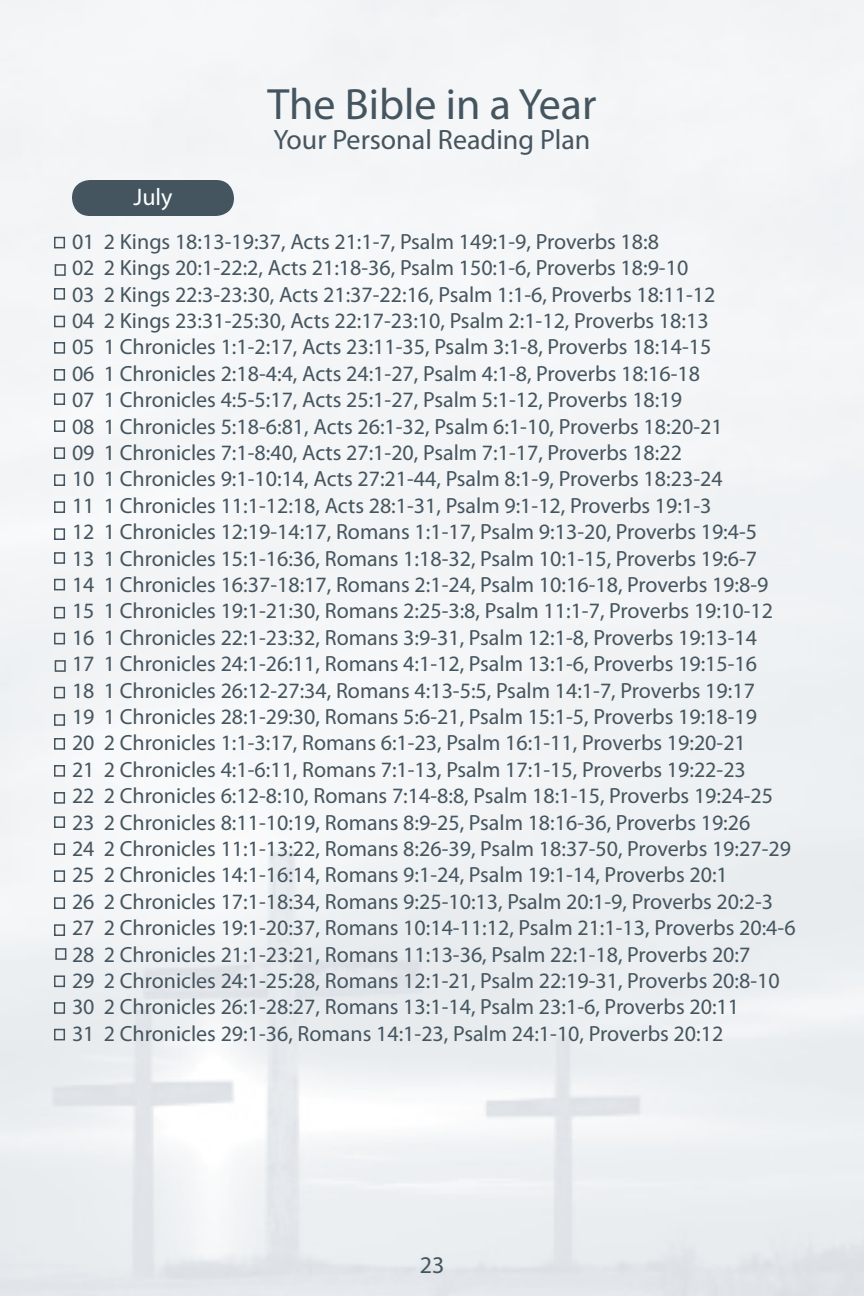
<style>
.page{position:relative;width:864px;height:1296px;background:#fff}
.page>*{position:absolute;margin:0;border:0;box-sizing:border-box;transform-origin:0 0}
.t1{font:44px "Myriad Pro";color:#45555f}
.t2{font:28px "Myriad Pro";color:#45555f}
.t3{font:24px "Myriad Pro";color:#fff}
.t4{font:24px "Myriad Pro";color:#45555f}
.t5{font:22px/26.4px "Myriad Pro";color:#45555f}
</style>
<div class="page">
<div style="left:72px;top:180px;width:162px;height:36px;background:#45555f;border-radius:18px"></div>
<div style="left:54px;top:237px;width:11px;height:11px;border:2px solid #45555f"></div>
<div style="left:54px;top:288px;width:11px;height:12px;border:2px solid #45555f"></div>
<div style="left:55px;top:264px;width:11px;height:12px;border:2px solid #45555f"></div>
<div style="left:54px;top:316px;width:11px;height:11px;border:2px solid #45555f"></div>
<div style="left:54px;top:342px;width:11px;height:12px;border:2px solid #45555f"></div>
<div style="left:54px;top:369px;width:11px;height:12px;border:2px solid #45555f"></div>
<div style="left:54px;top:393px;width:11px;height:12px;border:2px solid #45555f"></div>
<div style="left:54px;top:420px;width:11px;height:12px;border:2px solid #45555f"></div>
<div style="left:54px;top:447px;width:11px;height:12px;border:2px solid #45555f"></div>
<div style="left:54px;top:474px;width:11px;height:12px;border:2px solid #45555f"></div>
<div style="left:54px;top:501px;width:11px;height:12px;border:2px solid #45555f"></div>
<div style="left:54px;top:552px;width:11px;height:12px;border:2px solid #45555f"></div>
<div style="left:54px;top:579px;width:11px;height:11px;border:2px solid #45555f"></div>
<div style="left:54px;top:607px;width:11px;height:12px;border:2px solid #45555f"></div>
<div style="left:54px;top:633px;width:11px;height:11px;border:2px solid #45555f"></div>
<div style="left:54px;top:528px;width:11px;height:12px;border:2px solid #45555f"></div>
<div style="left:54px;top:687px;width:11px;height:11px;border:2px solid #45555f"></div>
<div style="left:54px;top:714px;width:11px;height:12px;border:2px solid #45555f"></div>
<div style="left:54px;top:738px;width:11px;height:12px;border:2px solid #45555f"></div>
<div style="left:54px;top:765px;width:11px;height:12px;border:2px solid #45555f"></div>
<div style="left:54px;top:792px;width:11px;height:12px;border:2px solid #45555f"></div>
<div style="left:54px;top:816px;width:11px;height:12px;border:2px solid #45555f"></div>
<div style="left:54px;top:843px;width:11px;height:12px;border:2px solid #45555f"></div>
<div style="left:54px;top:870px;width:11px;height:12px;border:2px solid #45555f"></div>
<div style="left:54px;top:897px;width:11px;height:12px;border:2px solid #45555f"></div>
<div style="left:54px;top:924px;width:11px;height:12px;border:2px solid #45555f"></div>
<div style="left:55px;top:948px;width:11px;height:12px;border:2px solid #45555f"></div>
<div style="left:54px;top:975px;width:11px;height:12px;border:2px solid #45555f"></div>
<div style="left:54px;top:1002px;width:11px;height:12px;border:2px solid #45555f"></div>
<div style="left:54px;top:1029px;width:11px;height:11px;border:2px solid #45555f"></div>
<div style="left:55px;top:660px;width:11px;height:12px;border:2px solid #45555f"></div>
<h1 class="t1" style="left:268px;top:77px;width:330px">The Bible in a Year</h1>
<p class="t3" style="left:133px;top:182px;width:41px">July</p>
<p class="t2" style="left:274px;top:122px;width:318px">Your Personal Reading Plan</p>
<p class="t5" style="left:72px;top:228px;width:725px">01 2 Kings 18:13-19:37, Acts 21:1-7, Psalm 149:1-9, Proverbs 18:8<br>02 2 Kings 20:1-22:2, Acts 21:18-36, Psalm 150:1-6, Proverbs 18:9-10<br>03 2 Kings 22:3-23:30, Acts 21:37-22:16, Psalm 1:1-6, Proverbs 18:11-12<br>04 2 Kings 23:31-25:30, Acts 22:17-23:10, Psalm 2:1-12, Proverbs 18:13<br>05 1 Chronicles 1:1-2:17, Acts 23:11-35, Psalm 3:1-8, Proverbs 18:14-15<br>06 1 Chronicles 2:18-4:4, Acts 24:1-27, Psalm 4:1-8, Proverbs 18:16-18<br>07 1 Chronicles 4:5-5:17, Acts 25:1-27, Psalm 5:1-12, Proverbs 18:19<br>08 1 Chronicles 5:18-6:81, Acts 26:1-32, Psalm 6:1-10, Proverbs 18:20-21<br>09 1 Chronicles 7:1-8:40, Acts 27:1-20, Psalm 7:1-17, Proverbs 18:22<br>10 1 Chronicles 9:1-10:14, Acts 27:21-44, Psalm 8:1-9, Proverbs 18:23-24<br>11 1 Chronicles 11:1-12:18, Acts 28:1-31, Psalm 9:1-12, Proverbs 19:1-3<br>12 1 Chronicles 12:19-14:17, Romans 1:1-17, Psalm 9:13-20, Proverbs 19:4-5<br>13 1 Chronicles 15:1-16:36, Romans 1:18-32, Psalm 10:1-15, Proverbs 19:6-7<br>14 1 Chronicles 16:37-18:17, Romans 2:1-24, Psalm 10:16-18, Proverbs 19:8-9<br>15 1 Chronicles 19:1-21:30, Romans 2:25-3:8, Psalm 11:1-7, Proverbs 19:10-12<br>16 1 Chronicles 22:1-23:32, Romans 3:9-31, Psalm 12:1-8, Proverbs 19:13-14<br>17 1 Chronicles 24:1-26:11, Romans 4:1-12, Psalm 13:1-6, Proverbs 19:15-16<br>18 1 Chronicles 26:12-27:34, Romans 4:13-5:5, Psalm 14:1-7, Proverbs 19:17<br>19 1 Chronicles 28:1-29:30, Romans 5:6-21, Psalm 15:1-5, Proverbs 19:18-19<br>20 2 Chronicles 1:1-3:17, Romans 6:1-23, Psalm 16:1-11, Proverbs 19:20-21<br>21 2 Chronicles 4:1-6:11, Romans 7:1-13, Psalm 17:1-15, Proverbs 19:22-23<br>22 2 Chronicles 6:12-8:10, Romans 7:14-8:8, Psalm 18:1-15, Proverbs 19:24-25<br>23 2 Chronicles 8:11-10:19, Romans 8:9-25, Psalm 18:16-36, Proverbs 19:26<br>24 2 Chronicles 11:1-13:22, Romans 8:26-39, Psalm 18:37-50, Proverbs 19:27-29<br>25 2 Chronicles 14:1-16:14, Romans 9:1-24, Psalm 19:1-14, Proverbs 20:1<br>26 2 Chronicles 17:1-18:34, Romans 9:25-10:13, Psalm 20:1-9, Proverbs 20:2-3<br>27 2 Chronicles 19:1-20:37, Romans 10:14-11:12, Psalm 21:1-13, Proverbs 20:4-6<br>28 2 Chronicles 21:1-23:21, Romans 11:13-36, Psalm 22:1-18, Proverbs 20:7<br>29 2 Chronicles 24:1-25:28, Romans 12:1-21, Psalm 22:19-31, Proverbs 20:8-10<br>30 2 Chronicles 26:1-28:27, Romans 13:1-14, Psalm 23:1-6, Proverbs 20:11<br>31 2 Chronicles 29:1-36, Romans 14:1-23, Psalm 24:1-10, Proverbs 20:12</p>
<p class="t4" style="left:420px;top:1251px;width:26px">23</p>
</div>
